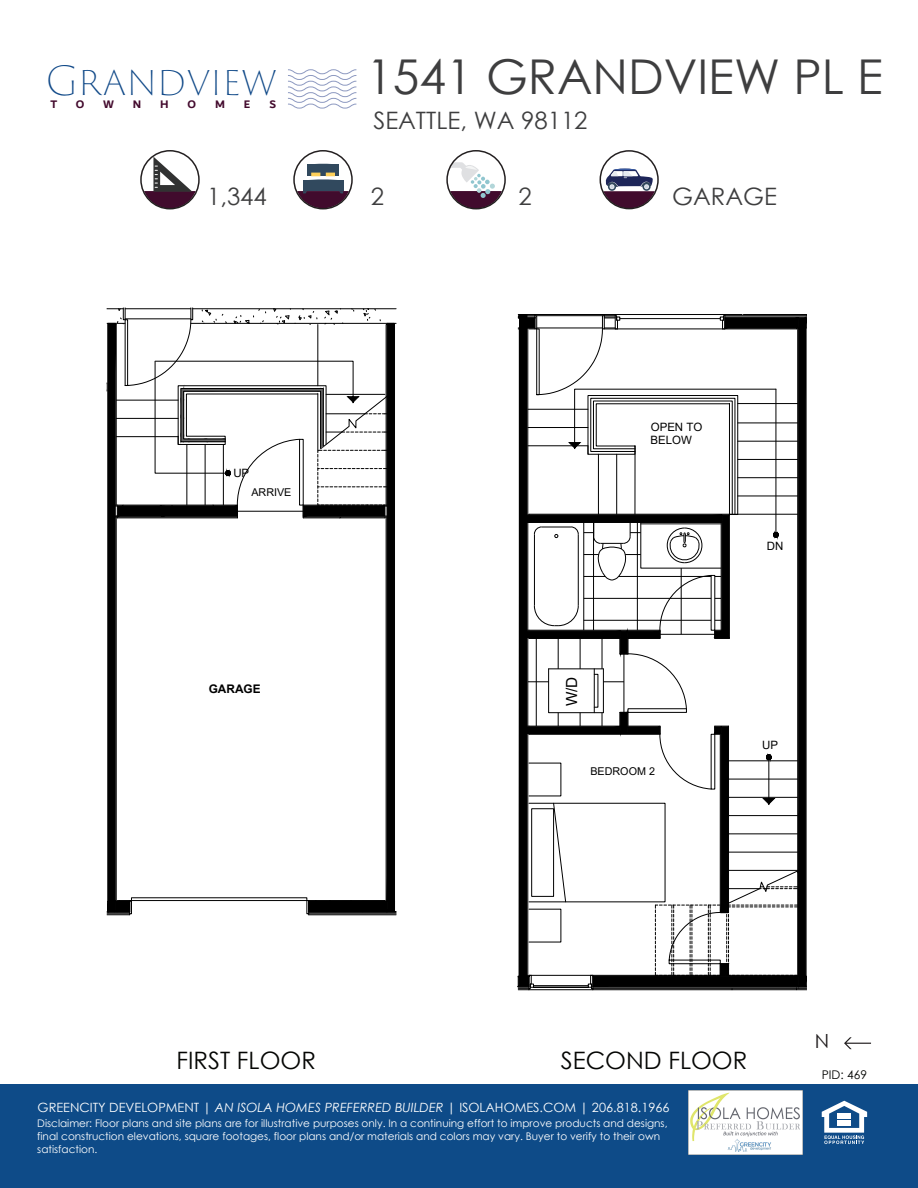
<style>
.page{position:relative;width:918px;height:1188px;background:#fff}
.page>*{position:absolute;margin:0;border:0;box-sizing:border-box;transform-origin:0 0}
.t1{font:48px "Century Gothic";color:#3e3e3f}
.t2{font:200 39.15px "Trajan Sans Pro";letter-spacing:-.005em;color:#104988}
.t3{font:24px "Century Gothic";color:#3e3e3f}
.t4{font:24px "Century Gothic";color:#040503}
.t5{font:19.5px "Century Gothic";color:#231f20}
.t6{font:15.3px "Arial";color:#000}
.t7{font:12.75px "Century Gothic";color:#fff}
.t8{font:12px "Century Gothic";color:#040503}
.t9{font:700 11.85px "Dubai";color:#430a2d}
.t10{font:700 11.85px "Arial";color:#000}
.t11{font:11.55px/13.8px "Arial";color:#000}
.t12{font:10.8px "Arial";color:#000}
.t13{font:10.5px/12.6px "Century Gothic";color:#fff}
.s1{font-style:italic}
</style>
<div class="page">
<div style="left:0;top:1084px;width:918px;height:104px;background:#0e4b88"></div>
<svg style="left:822px;top:1101px;width:45px;height:43px"></svg>
<div style="left:837px;top:1114px;width:14px;height:5px;background:#fff"></div>
<div style="left:837px;top:1121px;width:14px;height:5px;background:#fff"></div>
<div style="left:446px;top:150px;width:60px;height:59px;border:2px solid #231f20;border-radius:50%"></div>
<svg style="left:450px;top:162px;width:52px;height:46px"></svg>
<div style="left:293px;top:150px;width:60px;height:59px;border:2px solid #231f20;border-radius:50%"></div>
<svg style="left:297px;top:163px;width:52px;height:45px"></svg>
<div style="left:140px;top:150px;width:60px;height:59px;border:2px solid #231f20;border-radius:50%"></div>
<svg style="left:144px;top:157px;width:52px;height:51px"></svg>
<svg style="left:603px;top:169px;width:52px;height:39px"></svg>
<div style="left:600px;top:150px;width:59px;height:59px;border:2px solid #231f20;border-radius:50%"></div>
<img style="left:689px;top:1091px;width:113px;height:63px">
<svg style="left:844px;top:1037px;width:27px;height:12px"></svg>
<svg style="left:288px;top:69px;width:69px;height:40px"></svg>
<hr style="left:309px;top:915px;width:87px;height:1px;background:#000">
<hr style="left:309px;top:914px;width:87px;height:1px;background:#000">
<hr style="left:193px;top:309px;width:203px;height:1px;background:#000">
<hr style="left:191px;top:323px;width:205px;height:1px;background:#000">
<hr style="left:309px;top:912px;width:87px;height:1px;background:#000">
<hr style="left:309px;top:911px;width:87px;height:1px;background:#000">
<svg style="left:107px;top:308px;width:288px;height:608px"></svg>
<hr style="left:318px;top:394px;width:1px;height:56px;background:#000">
<svg style="left:517px;top:314px;width:290px;height:676px"></svg>
<h2 class="t2" style="left:46px;top:54px;width:233px">GRANDVIEW</h2>
<p class="t9" style="left:50px;top:97px;width:8px">T</p>
<p class="t9" style="left:76px;top:97px;width:10px">O</p>
<p class="t9" style="left:103px;top:97px;width:12px">W</p>
<p class="t9" style="left:133px;top:97px;width:10px">N</p>
<p class="t9" style="left:160px;top:97px;width:10px">H</p>
<p class="t9" style="left:188px;top:97px;width:10px">O</p>
<p class="t9" style="left:215px;top:97px;width:11px">M</p>
<p class="t9" style="left:244px;top:97px;width:8px">E</p>
<p class="t9" style="left:269px;top:97px;width:8px">S</p>
<h1 class="t1" style="left:366px;top:44px;width:518px">1541 GRANDVIEW PL E</h1>
<h3 class="t3" style="left:373px;top:104px;width:216px">SEATTLE, WA 98112</h3>
<h3 class="t3" style="left:207px;top:180px;width:61px">1,344</h3>
<h3 class="t3" style="left:371px;top:180px;width:15px">2</h3>
<h3 class="t3" style="left:518px;top:180px;width:15px">2</h3>
<h3 class="t3" style="left:672px;top:180px;width:106px">GARAGE</h3>
<p class="t11" style="left:233px;top:466px;width:17px">UP</p>
<p class="t12" style="left:251px;top:484px;width:42px">ARRIVE</p>
<p class="t10" style="left:209px;top:681px;width:53px">GARAGE</p>
<p class="t11" style="left:650px;top:420px;width:53px">OPEN TO<br>BELOW</p>
<h3 class="t6" style="left:561px;top:706px;width:31px;rotate:-90deg">W/D</h3>
<p class="t12" style="left:590px;top:764px;width:66px">BEDROOM 2</p>
<p class="t11" style="left:767px;top:539px;width:18px">DN</p>
<p class="t11" style="left:762px;top:738px;width:17px">UP</p>
<h3 class="t4" style="left:176px;top:1043px;width:141px">FIRST FLOOR</h3>
<h3 class="t4" style="left:561px;top:1043px;width:188px">SECOND FLOOR</h3>
<p class="t7" style="left:38px;top:1099px;width:634px">GREENCITY DEVELOPMENT | <span class="s1">AN ISOLA HOMES PREFERRED BUILDER</span> | ISOLAHOMES.COM | 206.818.1966</p>
<p class="t13" style="left:37px;top:1117px;width:632px">Disclaimer: Floor plans and site plans are for illustrative purposes only. In a continuing effort to improve products and designs, final construction elevations, square footages, floor plans and/or materials and colors may vary. Buyer to verify to their own satisfaction.</p>
<h3 class="t5" style="left:815px;top:1028px;width:16px">N</h3>
<p class="t8" style="left:822px;top:1066px;width:47px">PID: 469</p>
</div>
